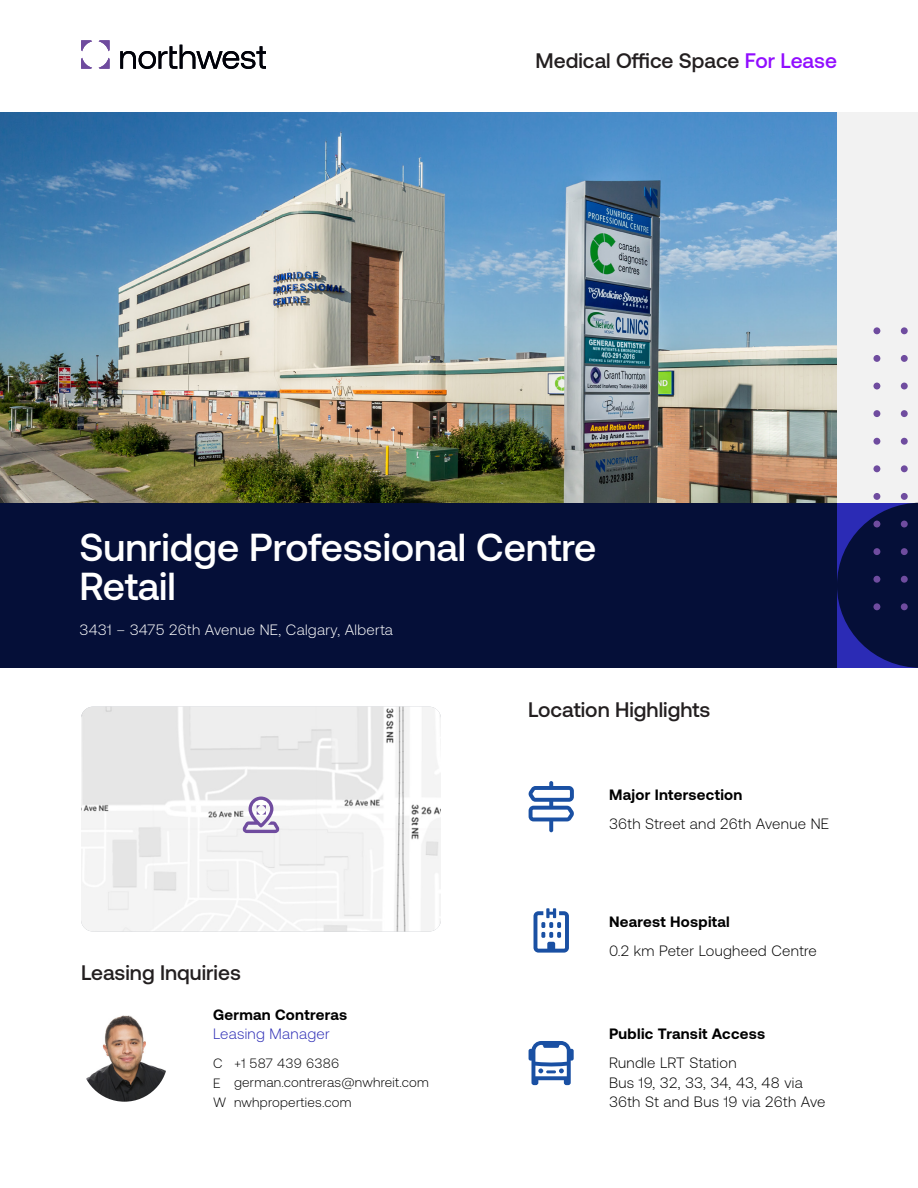
<style>
.page{position:relative;width:918px;height:1188px;background:#fff}
.page>*{position:absolute;margin:0;border:0;box-sizing:border-box;transform-origin:0 0}
.t1{font:500 39px/39px "Aeonik";color:#fff}
.H2_-_Left{font:500 21px "Aeonik";color:#231f20}
.H2_-_Right{font:500 21px "Aeonik";color:#231f20}
.Body{font:300 15px/19.5px "Aeonik";letter-spacing:.02em;color:#000}
.H3_-_Spacing_After{font:700 15px "Aeonik";letter-spacing:.02em;color:#000}
.t2{font:300 15px "Aeonik";letter-spacing:.02em;color:#fff}
.t3{font:300 15px "Aeonik";letter-spacing:.02em;color:#2b2bb5}
.Body_-_Small_-_contact{font:300 13.5px/19.5px "Aeonik";letter-spacing:.02em;color:#000}
.s1{color:#910dff}
</style>
<div class="page">
<div style="left:0;top:503px;width:837px;height:165px;background:#050f38"></div>
<div style="left:837px;top:112px;width:81px;height:391px;background:#f2f2f2"></div>
<svg style="left:837px;top:503px;width:81px;height:165px;background:#0d1554"></svg>
<div style="left:901px;top:327px;width:7px;height:7px;background:#6f4c9f;border-radius:50%"></div>
<div style="left:873px;top:327px;width:7px;height:7px;background:#6f4c9f;border-radius:50%"></div>
<div style="left:901px;top:355px;width:7px;height:7px;background:#6f4c9f;border-radius:50%"></div>
<div style="left:873px;top:355px;width:7px;height:7px;background:#6f4c9f;border-radius:50%"></div>
<div style="left:901px;top:383px;width:7px;height:6px;background:#6f4c9f;border-radius:50%"></div>
<div style="left:873px;top:383px;width:7px;height:6px;background:#6f4c9f;border-radius:50%"></div>
<div style="left:901px;top:410px;width:7px;height:7px;background:#6f4c9f;border-radius:50%"></div>
<div style="left:873px;top:410px;width:7px;height:7px;background:#6f4c9f;border-radius:50%"></div>
<div style="left:901px;top:438px;width:7px;height:7px;background:#6f4c9f;border-radius:50%"></div>
<div style="left:873px;top:438px;width:7px;height:7px;background:#6f4c9f;border-radius:50%"></div>
<div style="left:901px;top:465px;width:7px;height:7px;background:#6f4c9f;border-radius:50%"></div>
<div style="left:873px;top:465px;width:7px;height:7px;background:#6f4c9f;border-radius:50%"></div>
<div style="left:901px;top:493px;width:7px;height:7px;background:#6f4c9f;border-radius:50%"></div>
<div style="left:873px;top:493px;width:7px;height:7px;background:#6f4c9f;border-radius:50%"></div>
<div style="left:901px;top:521px;width:7px;height:6px;background:#6f4c9f;border-radius:50%"></div>
<div style="left:873px;top:521px;width:7px;height:6px;background:#6f4c9f;border-radius:50%"></div>
<div style="left:901px;top:548px;width:7px;height:7px;background:#6f4c9f;border-radius:50%"></div>
<div style="left:873px;top:548px;width:7px;height:7px;background:#6f4c9f;border-radius:50%"></div>
<div style="left:901px;top:576px;width:7px;height:7px;background:#6f4c9f;border-radius:50%"></div>
<div style="left:873px;top:576px;width:7px;height:7px;background:#6f4c9f;border-radius:50%"></div>
<div style="left:901px;top:603px;width:7px;height:7px;background:#6f4c9f;border-radius:50%"></div>
<div style="left:873px;top:603px;width:7px;height:7px;background:#6f4c9f;border-radius:50%"></div>
<svg style="left:81px;top:40px;width:11px;height:11px"></svg>
<svg style="left:99px;top:40px;width:11px;height:11px"></svg>
<svg style="left:99px;top:58px;width:11px;height:11px"></svg>
<svg style="left:81px;top:58px;width:11px;height:11px"></svg>
<svg style="left:120px;top:45px;width:146px;height:24px"></svg>
<img style="left:81px;top:707px;width:360px;height:225px">
<img style="left:0;top:112px;width:837px;height:391px">
<svg style="left:243px;top:797px;width:36px;height:36px"></svg>
<svg style="left:529px;top:1041px;width:45px;height:44px"></svg>
<svg style="left:534px;top:908px;width:35px;height:45px"></svg>
<svg style="left:528px;top:781px;width:46px;height:51px"></svg>
<img style="left:81px;top:1015px;width:87px;height:87px;border-radius:43px">
<p class="H2_-_Right" style="left:536px;top:49px;width:303px">Medical Office Space <span class="s1">For Lease</span></p>
<h1 class="t1" style="left:80px;top:528px;width:518px">Sunridge Professional Centre<br>Retail</h1>
<h1 class="t2" style="left:80px;top:621px;width:315px">3431 – 3475 26th Avenue NE, Calgary, Alberta</h1>
<p class="H2_-_Left" style="left:528px;top:698px;width:184px">Location Highlights</p>
<p class="H3_-_Spacing_After" style="left:609px;top:786px;width:135px">Major Intersection</p>
<p class="Body" style="left:609px;top:814px;width:222px">36th Street and 26th Avenue NE</p>
<p class="H2_-_Left" style="left:81px;top:961px;width:161px">Leasing Inquiries</p>
<h3 class="H3_-_Spacing_After" style="left:213px;top:1006px;width:136px">German Contreras</h3>
<h4 class="t3" style="left:213px;top:1026px;width:118px">Leasing Manager</h4>
<p class="Body_-_Small_-_contact" style="left:234px;top:1053px;width:196px">+1 587 439 6386 german.contreras@nwhreit.com nwhproperties.com</p>
<p class="Body_-_Small_-_contact" style="left:213px;top:1054px;width:15px">C<br>E<br>W</p>
<p class="H3_-_Spacing_After" style="left:609px;top:913px;width:122px">Nearest Hospital</p>
<p class="Body" style="left:609px;top:941px;width:209px">0.2 km Peter Lougheed Centre</p>
<p class="H3_-_Spacing_After" style="left:609px;top:1025px;width:158px">Public Transit Access</p>
<p class="Body" style="left:609px;top:1053px;width:129px">Rundle LRT Station</p>
<p class="Body" style="left:609px;top:1073px;width:218px">Bus 19, 32, 33, 34, 43, 48 via<br>36th St and Bus 19 via 26th Ave</p>
</div>
